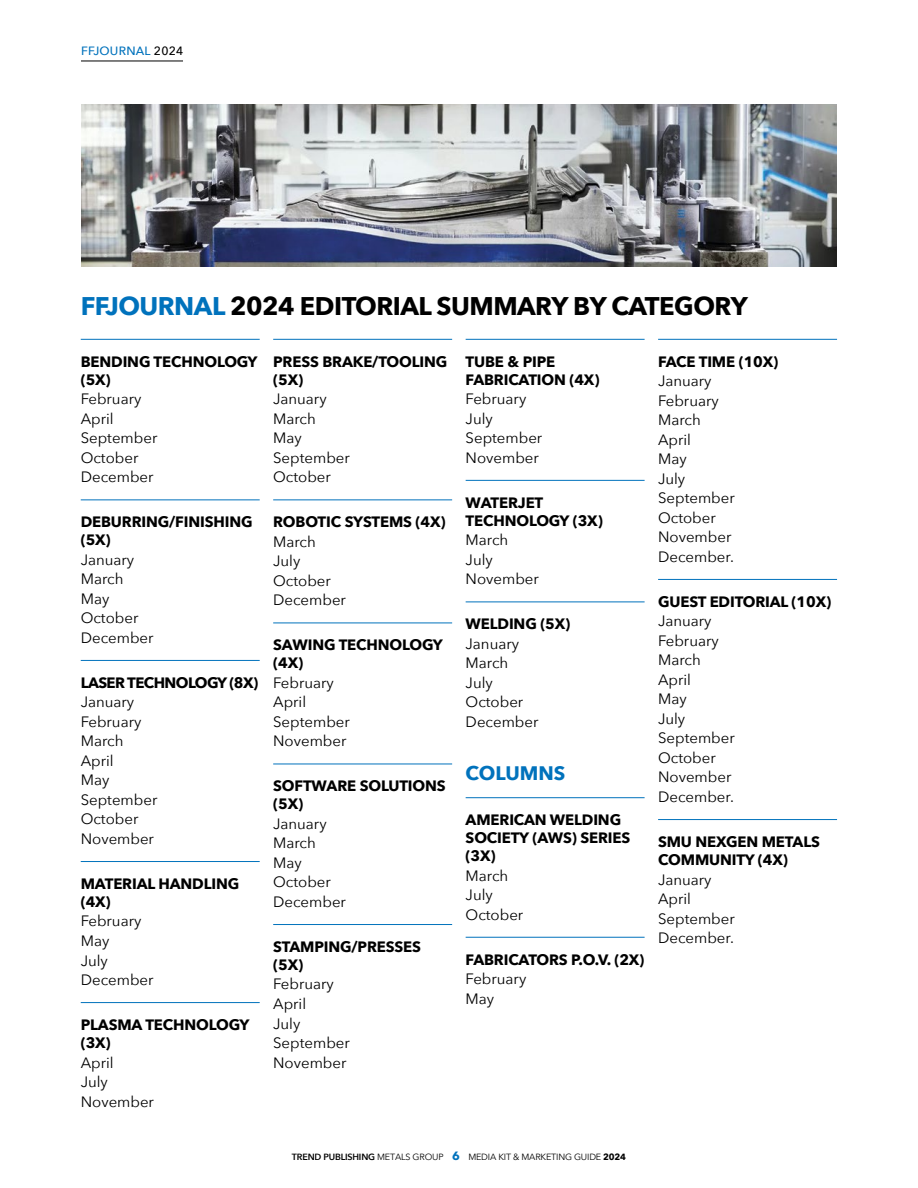
<style>
.page{position:relative;width:918px;height:1188px;background:#fff}
.page>*{position:absolute;margin:0;border:0;box-sizing:border-box;transform-origin:0 0}
.t1{font:700 25.5px "Avenir Next";letter-spacing:-.02em;color:#000}
.t2{font:700 19.5px "Avenir Next";color:#0072bc}
.t3{font:15px/19.5px "Avenir Next";color:#000}
.t4{font:700 15px/18px "Avenir Next";letter-spacing:-.01em;color:#000}
.t5{font:700 15px "Avenir Next";letter-spacing:-.04em;color:#000}
.t6{font:500 12px "Avenir Next";letter-spacing:.02em;color:#0072bc}
.t7{font:9px "Avenir Next";letter-spacing:-.02em;color:#000}
.s1{color:#000}
.s2{color:#0072bc}
.s3{font-weight:600}
.s4{font-weight:700;font-size:12px;color:#0072bc}
.s5{font-weight:700}
</style>
<div class="page">
<hr style="left:81px;top:61px;width:102px;height:1px;background:#000">
<hr style="left:81px;top:339px;width:179px;height:1px;background:#0072bc">
<hr style="left:81px;top:499px;width:179px;height:1px;background:#0072bc">
<hr style="left:81px;top:660px;width:179px;height:1px;background:#0072bc">
<hr style="left:81px;top:861px;width:179px;height:1px;background:#0072bc">
<hr style="left:81px;top:1002px;width:179px;height:1px;background:#0072bc">
<hr style="left:273px;top:339px;width:179px;height:1px;background:#0072bc">
<hr style="left:273px;top:499px;width:179px;height:1px;background:#0072bc">
<hr style="left:273px;top:623px;width:179px;height:1px;background:#0072bc">
<hr style="left:273px;top:764px;width:179px;height:1px;background:#0072bc">
<hr style="left:273px;top:924px;width:179px;height:1px;background:#0072bc">
<hr style="left:466px;top:339px;width:179px;height:1px;background:#0072bc">
<hr style="left:466px;top:480px;width:179px;height:1px;background:#0072bc">
<hr style="left:466px;top:602px;width:179px;height:1px;background:#0072bc">
<hr style="left:466px;top:797px;width:179px;height:1px;background:#0072bc">
<hr style="left:466px;top:937px;width:179px;height:1px;background:#0072bc">
<hr style="left:658px;top:339px;width:179px;height:1px;background:#0072bc">
<hr style="left:658px;top:579px;width:179px;height:1px;background:#0072bc">
<hr style="left:658px;top:819px;width:179px;height:1px;background:#0072bc">
<img style="left:81px;top:104px;width:756px;height:162px">
<p class="t6" style="left:81px;top:41px;width:104px">FFJOURNAL <span class="s1">2024</span></p>
<h1 class="t1" style="left:81px;top:284px;width:668px"><span class="s2">FFJOURNAL</span> 2024 EDITORIAL SUMMARY BY CATEGORY</h1>
<p class="t4" style="left:81px;top:352px;width:178px">BENDING TECHNOLOGY (5X)</p>
<p class="t3" style="left:81px;top:389px;width:78px">February<br>April<br>September<br>October<br>December</p>
<p class="t4" style="left:81px;top:513px;width:173px">DEBURRING/FINISHING (5X)</p>
<p class="t3" style="left:81px;top:549px;width:74px">January<br>March<br>May<br>October<br>December</p>
<p class="t5" style="left:81px;top:670px;width:179px">LASER TECHNOLOGY (8X)</p>
<p class="t3" style="left:81px;top:692px;width:78px">January<br>February<br>March<br>April<br>May<br>September<br>October<br>November</p>
<p class="t4" style="left:81px;top:874px;width:160px">MATERIAL HANDLING (4X)</p>
<p class="t3" style="left:81px;top:911px;width:74px">February<br>May<br>July<br>December</p>
<p class="t4" style="left:81px;top:1016px;width:170px">PLASMA TECHNOLOGY (3X)</p>
<p class="t3" style="left:81px;top:1052px;width:75px">April<br>July<br>November</p>
<p class="t4" style="left:273px;top:352px;width:176px">PRESS BRAKE/TOOLING (5X)</p>
<p class="t3" style="left:273px;top:389px;width:78px">January<br>March<br>May<br>September<br>October</p>
<p class="t4" style="left:273px;top:513px;width:174px">ROBOTIC SYSTEMS (4X)</p>
<p class="t3" style="left:273px;top:531px;width:74px">March<br>July<br>October<br>December</p>
<p class="t4" style="left:273px;top:636px;width:171px">SAWING TECHNOLOGY (4X)</p>
<p class="t3" style="left:273px;top:672px;width:78px">February<br>April<br>September<br>November</p>
<p class="t4" style="left:273px;top:777px;width:174px">SOFTWARE SOLUTIONS (5X)</p>
<p class="t3" style="left:273px;top:813px;width:74px">January<br>March<br>May<br>October<br>December</p>
<p class="t4" style="left:273px;top:937px;width:149px">STAMPING/PRESSES (5X)</p>
<p class="t3" style="left:273px;top:974px;width:78px">February<br>April<br>July<br>September<br>November</p>
<p class="t4" style="left:466px;top:352px;width:135px">TUBE &amp; PIPE<br>FABRICATION (4X)</p>
<p class="t3" style="left:466px;top:389px;width:78px">February<br>July<br>September<br>November</p>
<p class="t4" style="left:466px;top:493px;width:139px">WATERJET<br>TECHNOLOGY (3X)</p>
<p class="t3" style="left:466px;top:530px;width:75px">March<br>July<br>November</p>
<p class="t4" style="left:466px;top:615px;width:106px">WELDING (5X)</p>
<p class="t3" style="left:466px;top:633px;width:74px">January<br>March<br>July<br>October<br>December</p>
<h2 class="t2" style="left:466px;top:756px;width:101px">COLUMNS</h2>
<p class="t4" style="left:466px;top:811px;width:166px">AMERICAN WELDING<br>SOCIETY (AWS) SERIES (3X)</p>
<p class="t3" style="left:466px;top:865px;width:59px">March<br>July<br>October</p>
<p class="t4" style="left:466px;top:950px;width:180px">FABRICATORS P.O.V. (2X)</p>
<p class="t3" style="left:466px;top:969px;width:62px">February<br>May</p>
<p class="t4" style="left:658px;top:352px;width:122px">FACE TIME (10X)</p>
<p class="t3" style="left:658px;top:371px;width:78px">January<br>February<br>March<br>April<br>May<br>July<br>September<br>October<br>November<br>December.</p>
<p class="t4" style="left:658px;top:592px;width:175px">GUEST EDITORIAL (10X)</p>
<p class="t3" style="left:658px;top:611px;width:78px">January<br>February<br>March<br>April<br>May<br>July<br>September<br>October<br>November<br>December.</p>
<p class="t4" style="left:658px;top:833px;width:163px">SMU NEXGEN METALS<br>COMMUNITY (4X)</p>
<p class="t3" style="left:658px;top:869px;width:78px">January<br>April<br>September<br>December.</p>
<p class="t7" style="left:292px;top:1149px;width:336px"><span class="s3">TREND PUBLISHING</span> METALS GROUP <span class="s4">6</span> MEDIA KIT &amp; MARKETING GUIDE <span class="s5">2024</span></p>
</div>
